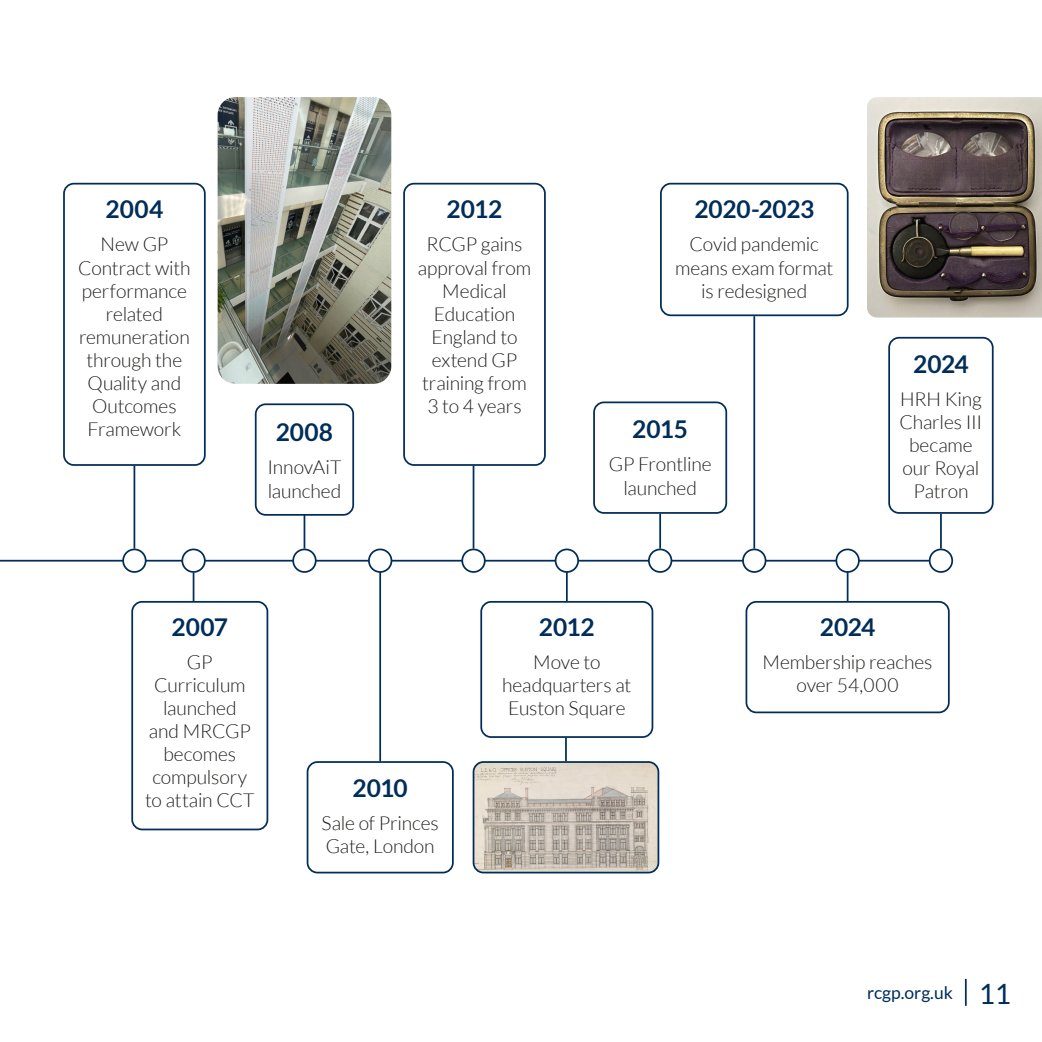
<style>
.page{position:relative;width:1042px;height:1042px;background:#fff}
.page>*{position:absolute;margin:0;border:0;box-sizing:border-box;transform-origin:0 0}
.t1{font:28px "Lato";color:#002d59}
.t2{font:700 24.5px "Lato";color:#002d59}
.t3{font:300 19.25px/23.1px "Lato";letter-spacing:-.01em;color:#1d1d1b;text-align:center}
.t4{font:17.5px "Lato";color:#002d59}
</style>
<div class="page">
<svg style="left:965px;top:979px;width:1px;height:27px"></svg>
<hr style="left:0;top:560px;width:940px;height:1px;background:#002d59">
<div style="left:745px;top:601px;width:204px;height:112px;border:2px solid #002d59;border-radius:10px"></div>
<hr style="left:847px;top:561px;width:1px;height:40px;background:#002d59">
<div style="left:63px;top:183px;width:143px;height:283px;border:2px solid #002d59;border-radius:10px"></div>
<div style="left:403px;top:183px;width:143px;height:283px;border:2px solid #002d59;border-radius:10px"></div>
<div style="left:888px;top:337px;width:105px;height:177px;border:2px solid #002d59;border-radius:10px"></div>
<hr style="left:134px;top:466px;width:1px;height:82px;background:#002d59">
<hr style="left:940px;top:514px;width:2px;height:34px;background:#002d59">
<div style="left:660px;top:183px;width:188px;height:133px;border:2px solid #002d59;border-radius:10px"></div>
<hr style="left:753px;top:316px;width:2px;height:232px;background:#002d59">
<div style="left:123px;top:549px;width:23px;height:23px;background:#fff;border-radius:50%"></div>
<div style="left:122px;top:548px;width:25px;height:25px;border:2px solid #002d59;border-radius:50%"></div>
<div style="left:743px;top:549px;width:22px;height:23px;background:#fff;border-radius:50%"></div>
<div style="left:742px;top:548px;width:24px;height:25px;border:2px solid #002d59;border-radius:50%"></div>
<div style="left:929px;top:549px;width:23px;height:23px;background:#fff;border-radius:50%"></div>
<div style="left:929px;top:548px;width:24px;height:25px;border:2px solid #002d59;border-radius:50%"></div>
<div style="left:836px;top:549px;width:23px;height:23px;background:#fff;border-radius:50%"></div>
<div style="left:835px;top:548px;width:25px;height:25px;border:2px solid #002d59;border-radius:50%"></div>
<img style="left:867px;top:97px;width:175px;height:220px">
<div style="left:480px;top:601px;width:173px;height:137px;border:2px solid #002d59;border-radius:10px"></div>
<div style="left:307px;top:761px;width:147px;height:112px;border:2px solid #002d59;border-radius:10px"></div>
<hr style="left:379px;top:566px;width:2px;height:195px;background:#002d59">
<hr style="left:566px;top:566px;width:2px;height:35px;background:#002d59">
<div style="left:131px;top:601px;width:137px;height:229px;border:2px solid #002d59;border-radius:10px"></div>
<svg style="left:193px;top:573px;width:1px;height:28px"></svg>
<hr style="left:473px;top:466px;width:1px;height:82px;background:#002d59">
<div style="left:593px;top:401px;width:134px;height:113px;border:2px solid #002d59;border-radius:10px"></div>
<hr style="left:304px;top:514px;width:1px;height:34px;background:#002d59">
<hr style="left:659px;top:514px;width:2px;height:34px;background:#002d59">
<div style="left:182px;top:549px;width:23px;height:23px;background:#fff;border-radius:50%"></div>
<div style="left:181px;top:548px;width:25px;height:25px;border:2px solid #002d59;border-radius:50%"></div>
<div style="left:555px;top:549px;width:23px;height:23px;background:#fff;border-radius:50%"></div>
<div style="left:555px;top:548px;width:24px;height:25px;border:2px solid #002d59;border-radius:50%"></div>
<div style="left:369px;top:549px;width:22px;height:23px;background:#fff;border-radius:50%"></div>
<div style="left:368px;top:548px;width:24px;height:25px;border:2px solid #002d59;border-radius:50%"></div>
<div style="left:293px;top:549px;width:23px;height:23px;background:#fff;border-radius:50%"></div>
<div style="left:292px;top:548px;width:25px;height:25px;border:2px solid #002d59;border-radius:50%"></div>
<div style="left:462px;top:549px;width:23px;height:23px;background:#fff;border-radius:50%"></div>
<div style="left:461px;top:548px;width:25px;height:25px;border:2px solid #002d59;border-radius:50%"></div>
<div style="left:649px;top:549px;width:22px;height:23px;background:#fff;border-radius:50%"></div>
<div style="left:648px;top:548px;width:24px;height:25px;border:2px solid #002d59;border-radius:50%"></div>
<img style="left:473px;top:762px;width:185px;height:110px">
<div style="left:473px;top:761px;width:186px;height:112px;border:2px solid #002d59;border-radius:10px"></div>
<hr style="left:565px;top:738px;width:2px;height:23px;background:#002d59">
<img style="left:218px;top:97px;width:173px;height:287px">
<div style="left:255px;top:403px;width:99px;height:113px;border:2px solid #002d59;border-radius:10px"></div>
<p class="t2" style="left:106px;top:195px;width:59px">2004</p>
<p class="t3" style="left:78px;top:233px;width:114px">New GP<br>Contract with performance related remuneration through the<br>Quality and<br>Outcomes<br>Framework</p>
<p class="t2" style="left:276px;top:418px;width:59px">2008</p>
<p class="t3" style="left:267px;top:456px;width:75px;text-align:left">InnovAiT launched</p>
<p class="t2" style="left:447px;top:195px;width:57px">2012</p>
<p class="t3" style="left:418px;top:233px;width:115px">RCGP gains approval from<br>Medical<br>Education<br>England to extend GP training from<br>3 to 4 years</p>
<p class="t2" style="left:694px;top:195px;width:121px">2020-2023</p>
<p class="t3" style="left:675px;top:233px;width:160px">Covid pandemic means exam format is redesigned</p>
<p class="t2" style="left:632px;top:415px;width:57px">2015</p>
<p class="t3" style="left:609px;top:453px;width:104px">GP Frontline launched</p>
<p class="t2" style="left:913px;top:349px;width:57px">2024</p>
<p class="t3" style="left:899px;top:387px;width:84px">HRH King<br>Charles III became our Royal<br>Patron</p>
<p class="t2" style="left:171px;top:612px;width:58px">2007</p>
<p class="t3" style="left:145px;top:650px;width:111px">GP<br>Curriculum launched<br>and MRCGP becomes compulsory to attain CCT</p>
<p class="t2" style="left:352px;top:774px;width:57px">2010</p>
<p class="t3" style="left:321px;top:812px;width:119px;text-align:left">Sale of Princes<br>Gate, London</p>
<p class="t2" style="left:539px;top:612px;width:57px">2012</p>
<p class="t3" style="left:502px;top:650px;width:131px">Move to headquarters at<br>Euston Square</p>
<p class="t2" style="left:820px;top:612px;width:57px">2024</p>
<p class="t3" style="left:762px;top:650px;width:171px">Membership reaches over 54,000</p>
<p class="t4" style="left:867px;top:983px;width:87px">rcgp.org.uk</p>
<h1 class="t1" style="left:978px;top:978px;width:34px">11</h1>
</div>
